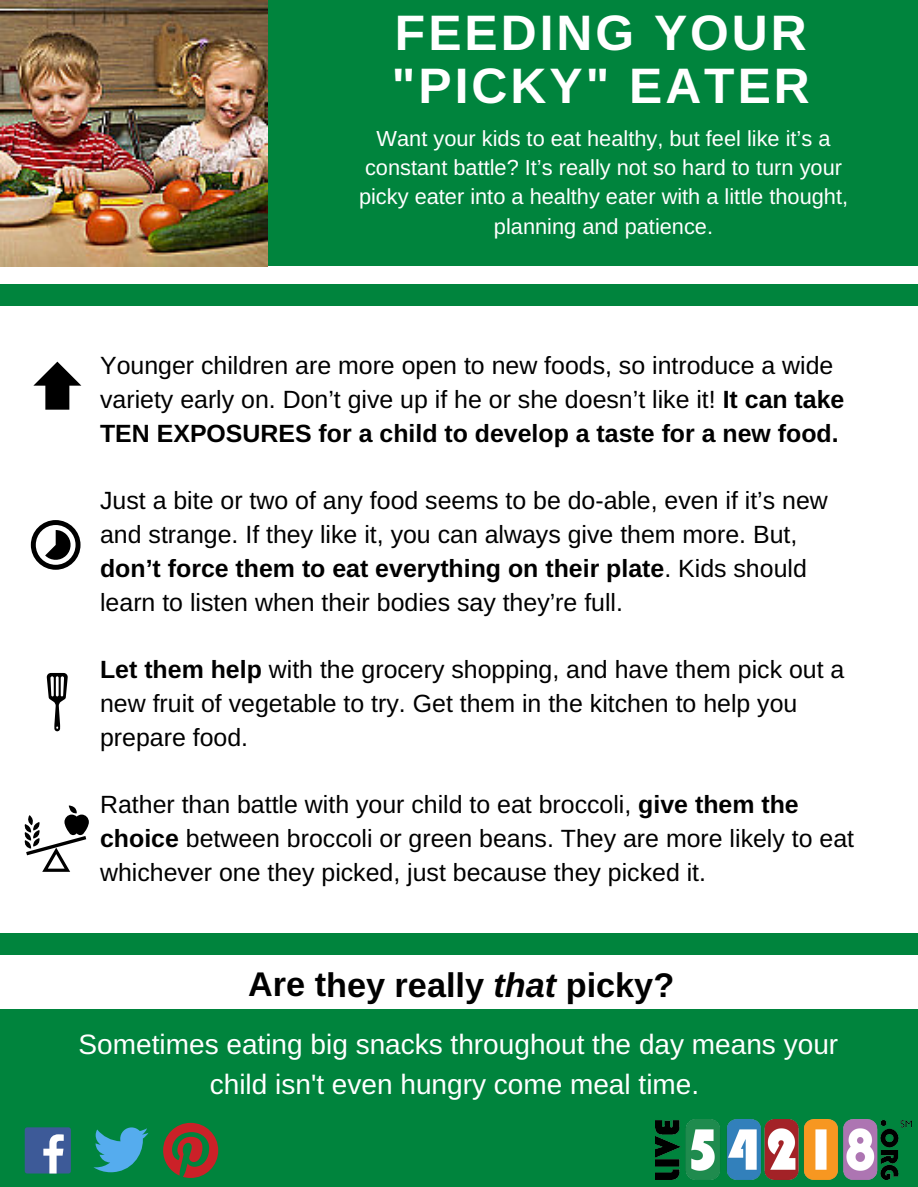
<style>
.page{position:relative;width:918px;height:1187px;background:#fff}
.page>*{position:absolute;margin:0;border:0;box-sizing:border-box;transform-origin:0 0}
.t1{font:700 49.8px/52.8px "Arimo";letter-spacing:.06em;color:#fff}
.t2{font:700 34.2px "Arimo";color:#000}
.t3{font:28.05px/39.3px "Arimo";color:#fff;text-align:center}
.t4{font:24.9px/33.8px "Arimo";color:#000}
.t5{font:21.75px/29.2px "Arimo";color:#fff;text-align:center}
.s1{font-weight:700}
.s2{font-style:italic}
</style>
<div class="page">
<div style="left:0;top:243px;width:918px;height:22px;background:#00843d"></div>
<hr style="left:0;top:0;width:918px;height:4px;background:#00843d">
<div style="left:0;top:3px;width:918px;height:241px;background:#00843d"></div>
<div style="left:0;top:1009px;width:918px;height:23px;background:#00843d"></div>
<div style="left:0;top:1031px;width:918px;height:155px;background:#00843d"></div>
<svg style="left:47px;top:673px;width:21px;height:58px"></svg>
<img style="left:656px;top:1119px;width:255px;height:60px">
<svg style="left:25px;top:805px;width:64px;height:66px"></svg>
<svg style="left:31px;top:520px;width:50px;height:50px"></svg>
<svg style="left:33px;top:362px;width:48px;height:48px"></svg>
<img style="left:0;top:0;width:268px;height:266px">
<div style="left:0;top:284px;width:918px;height:22px;background:#00843d"></div>
<div style="left:0;top:932px;width:918px;height:22px;background:#00843d"></div>
<div style="left:25px;top:1127px;width:46px;height:46px;background:#3d5a98;border-radius:3px"></div>
<svg style="left:43px;top:1134px;width:21px;height:39px"></svg>
<svg style="left:93px;top:1127px;width:55px;height:45px"></svg>
<svg style="left:163px;top:1122px;width:55px;height:55px"></svg>
<h1 class="t1" style="left:392px;top:7px;width:419px">FEEDING YOUR "PICKY" EATER</h1>
<p class="t5" style="left:359px;top:124px;width:491px">Want your kids to eat healthy, but feel like it’s a constant battle? It’s really not so hard to turn your picky eater into a healthy eater with a little thought, planning and patience.</p>
<p class="t4" style="left:100px;top:349px;width:746px">Younger children are more open to new foods, so introduce a wide variety early on. Don’t give up if he or she doesn’t like it! <span class="s1">It can take<br>TEN EXPOSURES for a child to develop a taste for a new food.</span></p>
<p class="t4" style="left:100px;top:484px;width:729px">Just a bite or two of any food seems to be do-able, even if it’s new and strange. If they like it, you can always give them more. But, <span class="s1">don’t force them to eat everything on their plate</span>. Kids should learn to listen when their bodies say they’re full.</p>
<p class="t4" style="left:100px;top:652px;width:746px"><span class="s1">Let them help</span> with the grocery shopping, and have them pick out a new fruit of vegetable to try. Get them in the kitchen to help you prepare food.</p>
<p class="t4" style="left:100px;top:787px;width:756px">Rather than battle with your child to eat broccoli, <span class="s1">give them the choice</span> between broccoli or green beans. They are more likely to eat whichever one they picked, just because they picked it.</p>
<h2 class="t2" style="left:248px;top:965px;width:428px">Are they really <span class="s2">that</span> picky?</h2>
<p class="t3" style="left:79px;top:1024px;width:761px">Sometimes eating big snacks throughout the day means your child isn't even hungry come meal time.</p>
</div>
